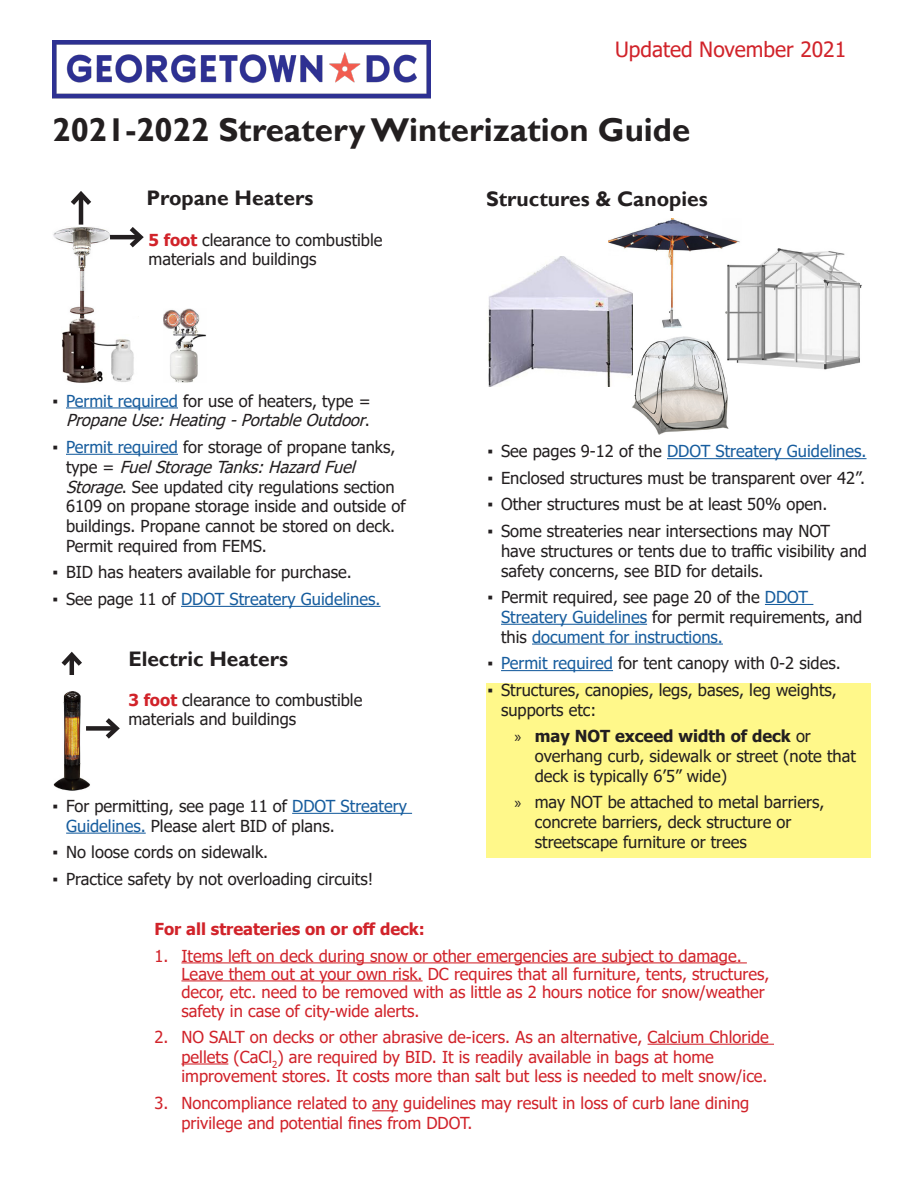
<style>
.page{position:relative;width:918px;height:1188px;background:#fff}
.page>*{position:absolute;margin:0;border:0;box-sizing:border-box;transform-origin:0 0}
.t1{font:700 33px "Gill Sans";color:#231f20}
.t2{font:700 21px "Gill Sans";color:#231f20}
.t3{font:21px "Tahoma";color:#d1232a}
.t4{font:16.5px/19.8px "Tahoma";color:#231f20}
.t5{font:16.5px/19.8px "Tahoma";color:#d1232a}
.t6{font:16.5px "Tahoma";color:#175d9e}
.t7{font:italic 16.5px/19.8px "Tahoma";color:#231f20;text-align:right}
.t8{font:700 16.5px "Tahoma";color:#d1232a}
.s1{font-weight:700;color:#d1232a}
.s2{font-family:"Arial";font-style:normal}
.s3{font-style:normal;color:#175d9e}
.s4{font-style:normal}
.s5{font-family:"Arial"}
.s6{color:#175d9e}
.s7{font-style:italic}
.s8{font-family:"Arial";color:#231f20}
.s9{color:#231f20}
.s10{font-family:"Myriad Pro"}
.s11{font-weight:700}
</style>
<div class="page">
<div style="left:486px;top:683px;width:384px;height:174px;background:#fff88a"></div>
<img style="left:632px;top:336px;width:97px;height:98px">
<img style="left:608px;top:218px;width:132px;height:110px">
<img style="left:52px;top:40px;width:378px;height:59px">
<img style="left:53px;top:227px;width:61px;height:90px">
<img style="left:62px;top:317px;width:72px;height:66px">
<img style="left:488px;top:256px;width:144px;height:130px">
<hr style="left:667px;top:458px;width:200px;height:1px;background:#175d9e">
<hr style="left:765px;top:604px;width:48px;height:1px;background:#175d9e">
<hr style="left:501px;top:624px;width:146px;height:1px;background:#175d9e">
<hr style="left:532px;top:644px;width:191px;height:1px;background:#175d9e">
<hr style="left:501px;top:670px;width:112px;height:1px;background:#175d9e">
<hr style="left:66px;top:407px;width:112px;height:1px;background:#175d9e">
<hr style="left:66px;top:454px;width:112px;height:1px;background:#175d9e">
<hr style="left:181px;top:606px;width:200px;height:1px;background:#175d9e">
<hr style="left:181px;top:962px;width:566px;height:1px;background:#d1232a">
<hr style="left:181px;top:980px;width:242px;height:1px;background:#d1232a">
<hr style="left:648px;top:1044px;width:126px;height:1px;background:#d1232a">
<hr style="left:181px;top:1063px;width:47px;height:2px;background:#d1232a">
<svg style="left:372px;top:1110px;width:26px;height:1px"></svg>
<hr style="left:110px;top:235px;width:30px;height:4px;background:#231f20">
<svg style="left:125px;top:227px;width:19px;height:21px"></svg>
<hr style="left:79px;top:194px;width:4px;height:31px;background:#231f20">
<svg style="left:70px;top:191px;width:22px;height:19px"></svg>
<img style="left:163px;top:309px;width:43px;height:74px">
<img style="left:53px;top:691px;width:37px;height:100px">
<hr style="left:292px;top:813px;width:120px;height:1px;background:#175d9e">
<hr style="left:66px;top:833px;width:80px;height:1px;background:#175d9e">
<div style="left:86px;top:726px;width:31px;height:5px;background:#231f20"></div>
<svg style="left:101px;top:718px;width:19px;height:21px"></svg>
<hr style="left:70px;top:655px;width:4px;height:20px;background:#231f20">
<svg style="left:61px;top:651px;width:21px;height:20px"></svg>
<img style="left:725px;top:249px;width:137px;height:122px">
<p class="t3" style="left:615px;top:35px;width:233px">Updated November 2021</p>
<p class="t1" style="left:52px;top:110px;width:639px">2021-2022 Streatery Winterization Guide</p>
<p class="t2" style="left:146px;top:186px;width:168px">Propane Heaters</p>
<p class="t4" style="left:148px;top:231px;width:236px"><span class="s1">5 foot</span> clearance to combustible materials and buildings</p>
<p class="t7" style="left:52px;top:392px;width:320px"><span class="s2">▪</span> <span class="s3">Permit required</span> <span class="s4">for use of heaters, type =<br></span>PropaneUse:Heating-PortableOutdoor<span class="s4">.</span></p>
<p class="t4" style="left:66px;top:438px;width:341px;text-indent:-14px"><span class="s5">▪</span> <span class="s6">Permit required</span> for storage of propane tanks,<br>t y p e = <span class="s7">FuelStorageTanks:HazardFuel Storage</span>. See updated city regulations section 6109 on propane storage inside and outside of buildings. Propane cannot be stored on deck.<br>Permit required from FEMS.</p>
<p class="t4" style="left:52px;top:563px;width:301px"><span class="s5">▪</span> BID has heaters available for purchase.</p>
<p class="t6" style="left:52px;top:588px;width:330px"><span class="s8">▪</span> <span class="s9">See page 11 of</span> DDOT Streatery Guidelines.</p>
<p class="t2" style="left:128px;top:646px;width:161px">Electric Heaters</p>
<p class="t4" style="left:128px;top:691px;width:236px"><span class="s1">3 foot</span> clearance to combustible materials and buildings</p>
<p class="t4" style="left:66px;top:797px;width:342px;text-indent:-14px"><span class="s5">▪</span> For permitting, see page 11 of <span class="s6">DDOT Streatery<br>Guidelines.</span> Please alert BID of plans.</p>
<p class="t4" style="left:53px;top:843px;width:217px"><span class="s5">▪</span> No loose cords on sidewalk.</p>
<p class="t4" style="left:53px;top:870px;width:322px"><span class="s5">▪</span> Practice safety by not overloading circuits!</p>
<p class="t2" style="left:486px;top:187px;width:223px">Structures &amp; Canopies</p>
<p class="t6" style="left:488px;top:440px;width:380px"><span class="s8">▪</span> <span class="s9">See pages 9-12 of the</span> DDOT Streatery Guidelines.</p>
<p class="t4" style="left:488px;top:469px;width:379px"><span class="s5">▪</span> Enclosed structures must be transparent over 42”.</p>
<p class="t4" style="left:488px;top:495px;width:341px"><span class="s5">▪</span> Other structures must be at least 50% open.</p>
<p class="t4" style="left:501px;top:522px;width:367px;text-indent:-14px"><span class="s5">▪</span> Some streateries near intersections may NOT have structures or tents due to traffic visibility and safety concerns, see BID for details.</p>
<p class="t4" style="left:501px;top:588px;width:363px;text-indent:-14px"><span class="s5">▪</span> Permit required, see page 20 of the <span class="s6">DDOT<br>Streatery Guidelines</span> for permit requirements, and this <span class="s6">document for instructions.</span></p>
<p class="t4" style="left:488px;top:654px;width:355px"><span class="s5">▪</span> <span class="s6">Permit required</span> for tent canopy with 0-2 sides.</p>
<p class="t4" style="left:501px;top:681px;width:337px;text-indent:-14px"><span class="s5">▪</span> Structures, canopies, legs, bases, leg weights, supports etc:</p>
<p class="t4" style="left:535px;top:727px;width:323px;text-indent:-20px"><span class="s10">»</span> <span class="s11">may NOT exceed width of deck</span> or overhang curb, sidewalk or street (note that deck is typically 6’5” wide)</p>
<p class="t4" style="left:535px;top:793px;width:291px;text-indent:-20px"><span class="s10">»</span> may NOT be attached to metal barriers, concrete barriers, deck structure or streetscape furniture or trees</p>
<p class="t8" style="left:154px;top:917px;width:272px">For all streateries on or off deck:</p>
<p class="t5" style="left:181px;top:947px;width:590px;line-height:18px;text-indent:-27px">1. Items left on deck during snow or other emergencies are subject to damage.<br>Leave them out at your own risk. DC requires that all furniture, tents, structures, decor, etc. need to be removed with as little as 2 hours notice for snow/weather</p>
<p class="t5" style="left:181px;top:1002px;width:239px">safety in case of city-wide alerts.</p>
<p class="t5" style="left:181px;top:1028px;width:589px;text-indent:-27px">2. NO SALT on decks or other abrasive de-icers. As an alternative, Calcium Chloride pellets (CaCl<sub>2</sub>) are required by BID. It is readily available in bags at home improvement stores. It costs more than salt but less is needed to melt snow/ice.</p>
<p class="t5" style="left:181px;top:1094px;width:569px;text-indent:-27px">3. Noncompliance related to any guidelines may result in loss of curb lane dining privilege and potential fines from DDOT.</p>
</div>
